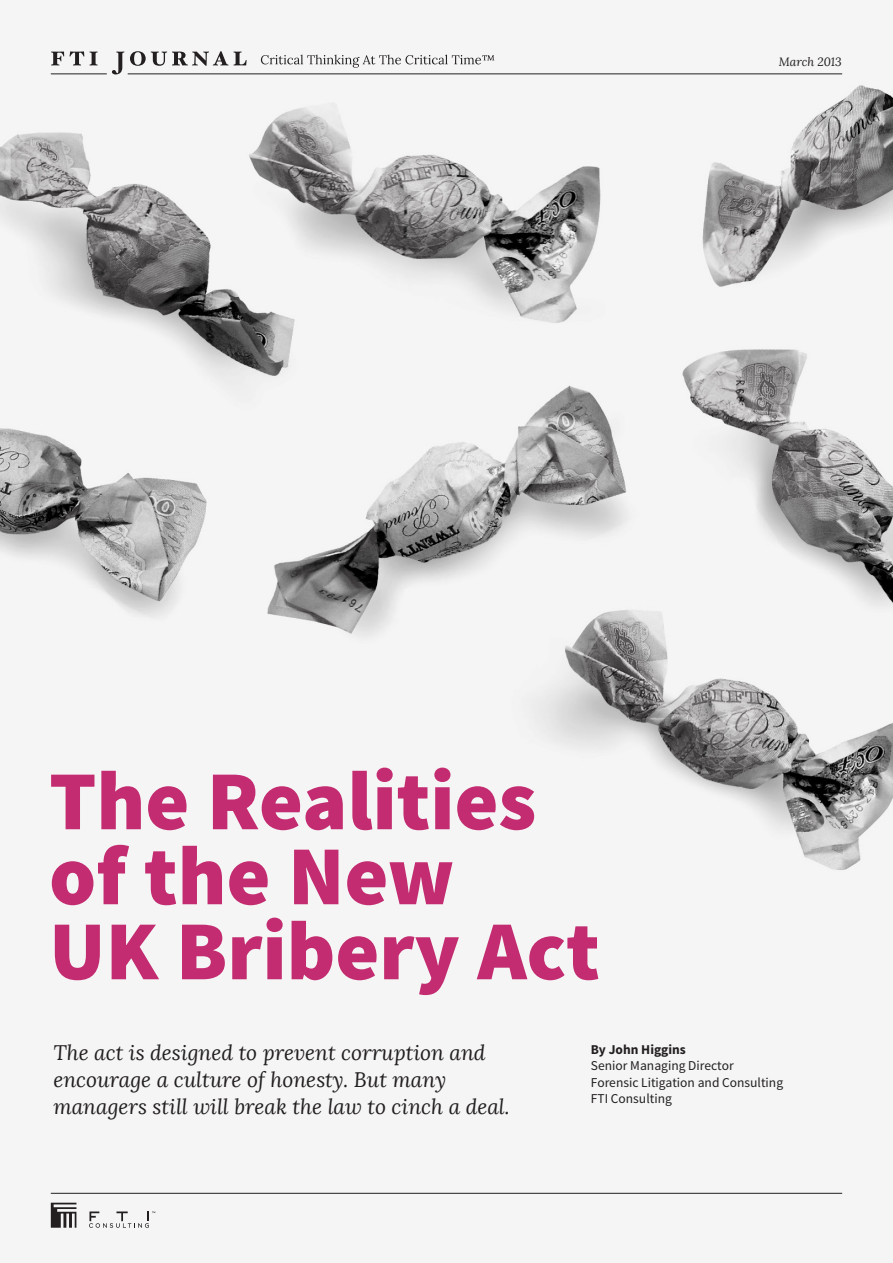
<style>
.page{position:relative;width:893px;height:1263px;background:#fff}
.page>*{position:absolute;margin:0;border:0;box-sizing:border-box;transform-origin:0 0}
.intro{font:900 84px/75px "Source Sans Pro";color:#c32c70}
.intro-2{font:italic 21px/27px "Lora";color:#231f20}
.t1{font:13.5px/16.5px "Source Sans Pro";color:#231f20}
.t2{font:italic 12px "Lora";color:#231f20}
.s1{font-weight:700}
</style>
<div class="page">
<img style="left:0;top:54px;width:893px;height:1174px">
<hr style="left:51px;top:1193px;width:791px;height:1px;background:#231f20">
<svg style="left:51px;top:1203px;width:25px;height:25px"></svg>
<svg style="left:89px;top:1211px;width:66px;height:17px"></svg>
<hr style="left:128px;top:73px;width:714px;height:1px;background:#231f20">
<svg style="left:51px;top:51px;width:196px;height:23px"></svg>
<svg style="left:261px;top:55px;width:233px;height:13px"></svg>
<p class="t2" style="left:779px;top:55px;width:64px">March 2013</p>
<p class="intro" style="left:49px;top:767px;width:552px">The Realities of the New<br>UK Bribery Act</p>
<p class="intro-2" style="left:53px;top:1040px;width:458px">The act is designed to prevent corruption and encourage a culture of honesty. But many managers still will break the law to cinch a deal.</p>
<p class="t1" style="left:591px;top:1041px;width:144px"><span class="s1">By John Higgins<br></span>Senior Managing Director</p>
<p class="t1" style="left:591px;top:1074px;width:194px">Forensic Litigation and Consulting<br>FTI Consulting</p>
</div>
